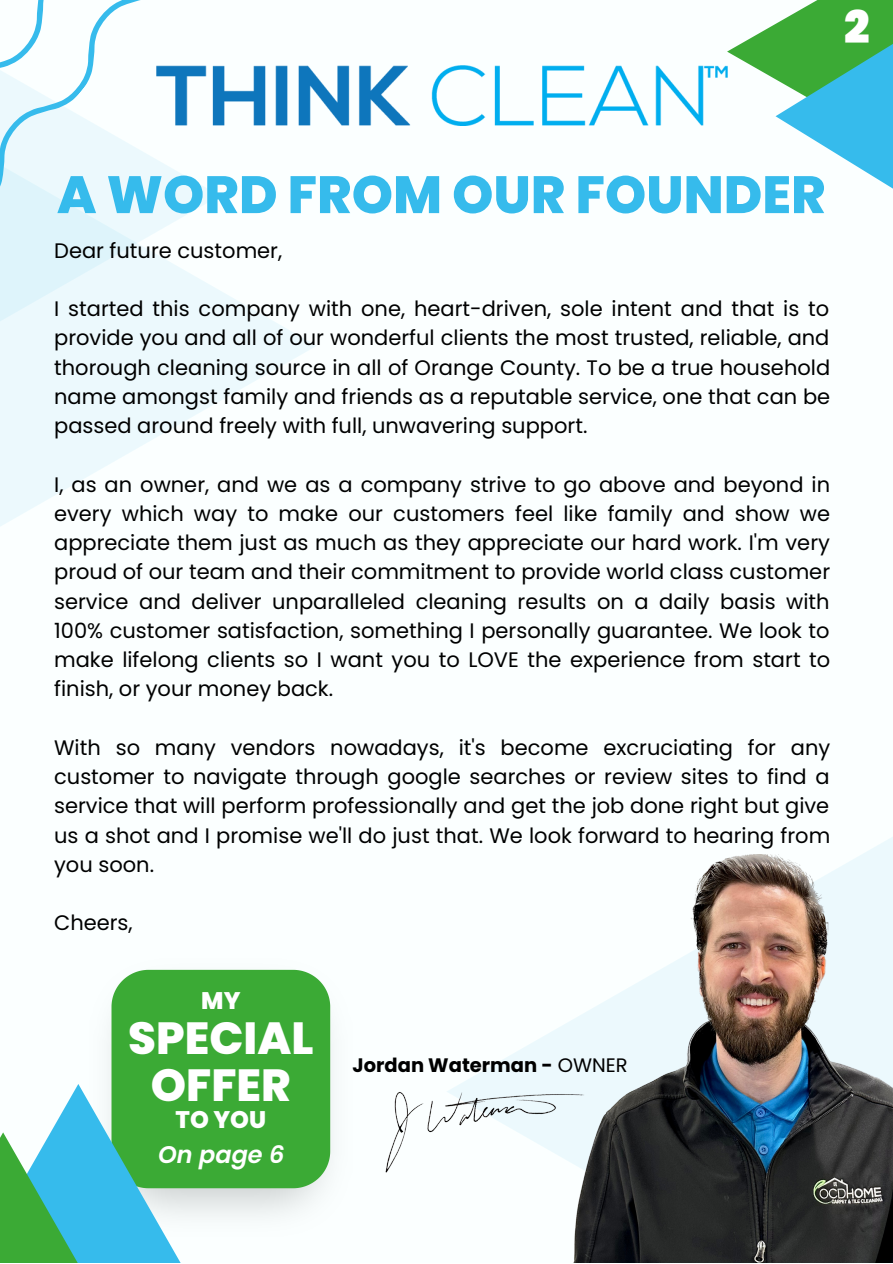
<style>
.page{position:relative;width:893px;height:1264px;background:#fff}
.page>*{position:absolute;margin:0;border:0;box-sizing:border-box;transform-origin:0 0}
.t1{font:800 52.5px "Poppins";color:#36bbec}
.t2{font:800 45px/47.2px "Poppins";color:#fff;text-align:center}
.t3{font:900 45px "Poppins";color:#fff}
.t4{font:800 24px "Poppins";color:#fff}
.t5{font:italic 600 24px "Poppins";color:#fff}
.t6{font:21px/29.2px "Poppins";color:#000;text-align:justify}
.t7{font:700 19.5px "Poppins";color:#000}
.s1{font-weight:400}
</style>
<div class="page">
<div style="left:0;top:0;width:892px;height:1262px;background:#fbffff"></div>
<svg style="left:0;top:291px;width:316px;height:235px"></svg>
<div style="left:0;top:0;width:220px;height:463px;background:linear-gradient(to right,#e6f7fc,#f4fcfe)"></div>
<div style="left:111px;top:969px;width:219px;height:219px;background:#3baa35"></div>
<svg style="left:727px;top:24px;width:48px;height:55px"></svg>
<svg style="left:775px;top:0;width:117px;height:188px"></svg>
<svg style="left:51px;top:1083px;width:161px;height:179px;fill:#3baa35"></svg>
<svg style="left:0;top:1132px;width:137px;height:130px;background:#43b9af"></svg>
<svg style="left:0;top:0;width:171px;height:256px"></svg>
<img style="left:559px;top:854px;width:333px;height:408px">
<img style="left:385px;top:1088px;width:202px;height:87px">
<img style="left:156px;top:65px;width:571px;height:61px">
<p class="t3" style="left:844px;top:-5px;width:27px">2</p>
<p class="t1" style="left:57px;top:158px;width:770px">A WORD FROM OUR FOUNDER</p>
<p class="t6" style="left:54px;top:236px;width:229px">Dear future customer,</p>
<p class="t6" style="left:54px;top:294px;width:777px">I started this company with one, heart-driven, sole intent and that is to provide you and all of our wonderful clients the most trusted, reliable, and thorough cleaning source in all of Orange County. To be a true household name amongst family and friends as a reputable service, one that can be passed around freely with full, unwavering support.</p>
<p class="t6" style="left:54px;top:469px;width:777px">I, as an owner, and we as a company strive to go above and beyond in every which way to make our customers feel like family and show we appreciate them just as much as they appreciate our hard work. I'm very proud of our team and their commitment to provide world class customer service and deliver unparalleled cleaning results on a daily basis with 100% customer satisfaction, something I personally guarantee. We look to make lifelong clients so I want you to LOVE the experience from start to finish, or your money back.</p>
<p class="t6" style="left:54px;top:733px;width:777px">With so many vendors nowadays, it's become excruciating for any customer to navigate through google searches or review sites to find a service that will perform professionally and get the job done right but give us a shot and I promise we'll do just that. We look forward to hearing from you soon.</p>
<p class="t6" style="left:54px;top:908px;width:80px">Cheers,</p>
<p class="t4" style="left:201px;top:983px;width:41px">MY</p>
<p class="t2" style="left:128px;top:1014px;width:187px">SPECIAL<br>OFFER</p>
<p class="t4" style="left:175px;top:1102px;width:92px">TO YOU</p>
<p class="t5" style="left:158px;top:1137px;width:128px">On page 6</p>
<p class="t7" style="left:352px;top:1051px;width:277px">Jordan Waterman - <span class="s1">OWNER</span></p>
</div>
